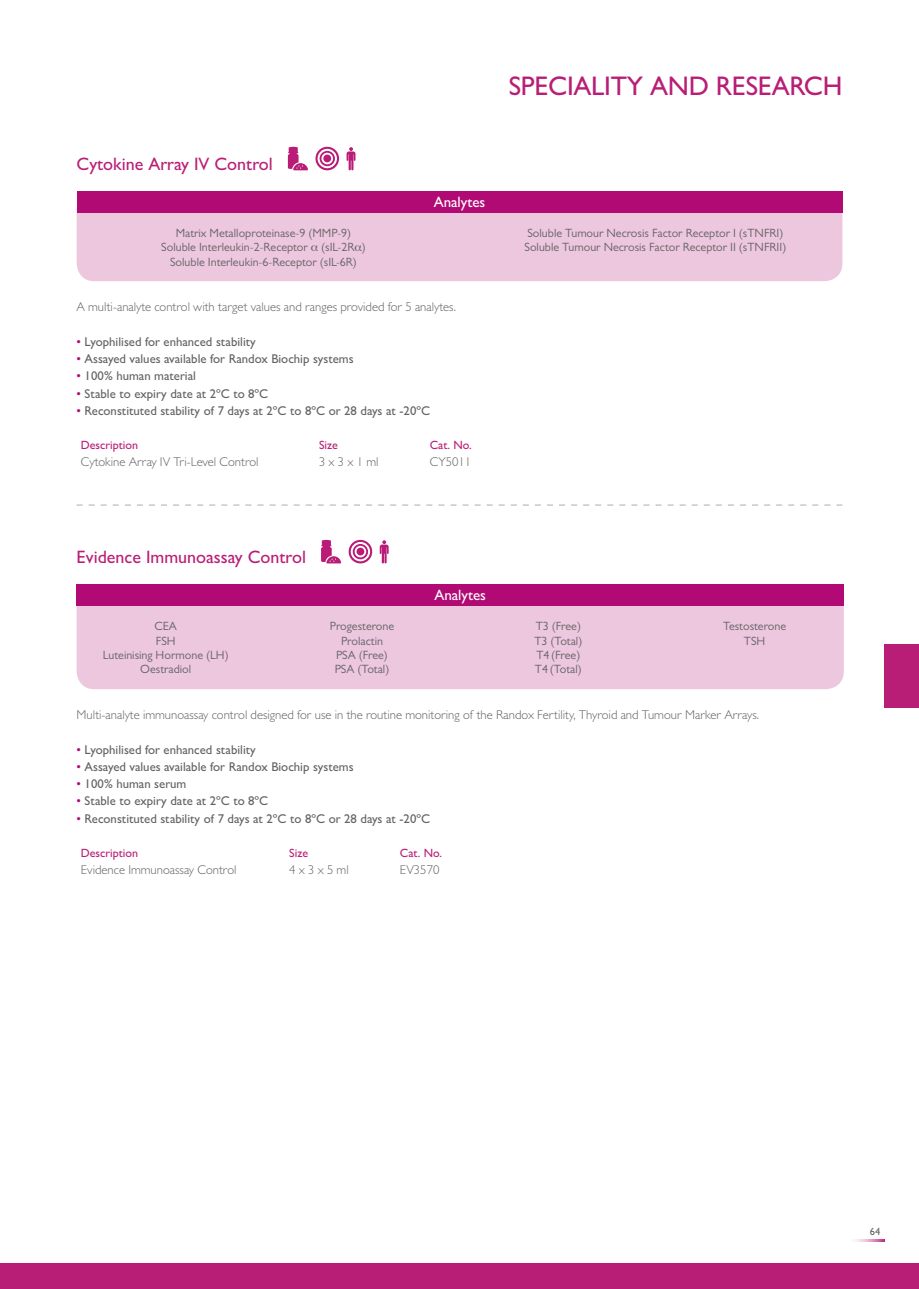
<style>
.page{position:relative;width:919px;height:1289px;background:#fff}
.page>*{position:absolute;margin:0;border:0;box-sizing:border-box;transform-origin:0 0}
.t1{font:500 27px "Gill Sans MT Pro";letter-spacing:-.01em;color:#b91e77}
.t2{font:500 18px "Gill Sans MT Pro";color:#b91e77}
.t3{font:500 15px "Gill Sans MT Pro";color:#fff}
.t4{font:500 12.75px "Gill Sans MT Pro";color:#636366}
.t5{font:300 12.75px "Gill Sans MT Pro";color:#636366}
.t6{font:12px "Gill Sans MT Pro";color:#636366}
.t7{font:500 12px "Gill Sans MT Pro";color:#b91e77}
.t8{font:500 10.5px "Gill Sans MT Pro";color:#636366}
.s1{color:#b20a75}
</style>
<div class="page">
<div style="left:884px;top:644px;width:34px;height:63px;background:#b91e77"></div>
<div style="left:0;top:1263px;width:918px;height:25px;background:#b91e77"></div>
<hr style="left:846px;top:1239px;width:38px;height:2px;background:#b91e77">
<svg style="left:77px;top:504px;width:765px;height:2px"></svg>
<div style="left:77px;top:192px;width:765px;height:89px;background:#edc7dd;border-radius:18px"></div>
<div style="left:77px;top:192px;width:765px;height:21px;background:#b20a75"></div>
<svg style="left:288px;top:147px;width:20px;height:23px"></svg>
<svg style="left:315px;top:147px;width:24px;height:23px"></svg>
<div style="left:323px;top:154px;width:8px;height:8px;background:#b91b76;border-radius:50%"></div>
<svg style="left:346px;top:147px;width:9px;height:23px"></svg>
<div style="left:77px;top:585px;width:766px;height:104px;background:#edc7dd;border-radius:18px"></div>
<div style="left:77px;top:584px;width:766px;height:22px;background:#b20a75"></div>
<svg style="left:321px;top:540px;width:20px;height:23px"></svg>
<svg style="left:348px;top:540px;width:24px;height:23px"></svg>
<div style="left:356px;top:547px;width:8px;height:8px;background:#b91b76;border-radius:50%"></div>
<svg style="left:379px;top:540px;width:9px;height:23px"></svg>
<p class="t2" style="left:77px;top:153px;width:198px">Cytokine Array IV Control</p>
<p class="t6" style="left:176px;top:226px;width:177px">Matrix Metalloproteinase-9 (MMP-9)</p>
<p class="t6" style="left:161px;top:240px;width:206px">Soluble Interleukin-2-Receptor (sIL-2R )</p>
<p class="t6" style="left:170px;top:255px;width:188px">Soluble Interleukin-6-Receptor (sIL-6R)</p>
<p class="t3" style="left:433px;top:193px;width:53px">Analytes</p>
<p class="t5" style="left:77px;top:299px;width:381px">A multi-analyte control with target values and ranges provided for 5 analytes.</p>
<p class="t4" style="left:77px;top:334px;width:181px"><span class="s1">•</span> Lyophilised for enhanced stability</p>
<p class="t4" style="left:77px;top:351px;width:278px"><span class="s1">•</span> Assayed values available for Randox Biochip systems</p>
<p class="t4" style="left:77px;top:368px;width:121px"><span class="s1">•</span> 100% human material</p>
<p class="t4" style="left:77px;top:385px;width:193px"><span class="s1">•</span> Stable to expiry date at 2ºC to 8ºC</p>
<p class="t4" style="left:77px;top:403px;width:355px"><span class="s1">•</span> Reconstituted stability of 7 days at 2ºC to 8ºC or 28 days at -20ºC</p>
<p class="t7" style="left:81px;top:437px;width:59px">Description</p>
<p class="t7" style="left:319px;top:437px;width:20px">Size</p>
<p class="t7" style="left:429px;top:437px;width:44px">Cat. No.</p>
<p class="t5" style="left:81px;top:454px;width:179px">Cytokine Array IV Tri-Level Control</p>
<p class="t5" style="left:319px;top:454px;width:61px">3 x 3 x 1 ml</p>
<p class="t5" style="left:429px;top:454px;width:43px">CY5011</p>
<h1 class="t1" style="left:508px;top:70px;width:335px">SPECIALITY AND RESEARCH</h1>
<p class="t6" style="left:527px;top:226px;width:257px">Soluble Tumour Necrosis Factor Receptor I (sTNFRI)</p>
<p class="t6" style="left:524px;top:240px;width:263px">Soluble Tumour Necrosis Factor Receptor II (sTNFRII)</p>
<p class="t2" style="left:77px;top:546px;width:231px">Evidence Immunoassay Control</p>
<p class="t6" style="left:154px;top:619px;width:24px">CEA</p>
<p class="t6" style="left:156px;top:633px;width:21px">FSH</p>
<p class="t6" style="left:103px;top:648px;width:127px">Luteinising Hormone (LH)</p>
<p class="t6" style="left:140px;top:662px;width:53px">Oestradiol</p>
<p class="t6" style="left:330px;top:619px;width:66px">Progesterone</p>
<p class="t6" style="left:341px;top:633px;width:43px">Prolactin</p>
<p class="t6" style="left:336px;top:648px;width:53px">PSA (Free)</p>
<p class="t6" style="left:335px;top:662px;width:56px">PSA (Total)</p>
<p class="t3" style="left:434px;top:586px;width:53px">Analytes</p>
<p class="t6" style="left:535px;top:619px;width:47px">T3 (Free)</p>
<p class="t6" style="left:534px;top:633px;width:49px">T3 (Total)</p>
<p class="t6" style="left:536px;top:648px;width:46px">T4 (Free)</p>
<p class="t6" style="left:535px;top:662px;width:48px">T4 (Total)</p>
<p class="t6" style="left:723px;top:619px;width:65px">Testosterone</p>
<p class="t6" style="left:744px;top:633px;width:23px">TSH</p>
<p class="t5" style="left:77px;top:707px;width:684px">Multi-analyte immunoassay control designed for use in the routine monitoring of the Randox Fertility, Thyroid and Tumour Marker Arrays.</p>
<p class="t4" style="left:77px;top:741px;width:181px"><span class="s1">•</span> Lyophilised for enhanced stability</p>
<p class="t4" style="left:77px;top:759px;width:278px"><span class="s1">•</span> Assayed values available for Randox Biochip systems</p>
<p class="t4" style="left:77px;top:776px;width:111px"><span class="s1">•</span> 100% human serum</p>
<p class="t4" style="left:77px;top:793px;width:193px"><span class="s1">•</span> Stable to expiry date at 2ºC to 8ºC</p>
<p class="t4" style="left:77px;top:810px;width:355px"><span class="s1">•</span> Reconstituted stability of 7 days at 2ºC to 8ºC or 28 days at -20ºC</p>
<p class="t7" style="left:81px;top:845px;width:59px">Description</p>
<p class="t7" style="left:289px;top:845px;width:20px">Size</p>
<p class="t7" style="left:400px;top:845px;width:44px">Cat. No.</p>
<p class="t5" style="left:81px;top:861px;width:157px">Evidence Immunoassay Control</p>
<p class="t5" style="left:289px;top:861px;width:61px">4 x 3 x 5 ml</p>
<p class="t5" style="left:400px;top:861px;width:41px">EV3570</p>
<p class="t8" style="left:869px;top:1225px;width:12px">64</p>
</div>
